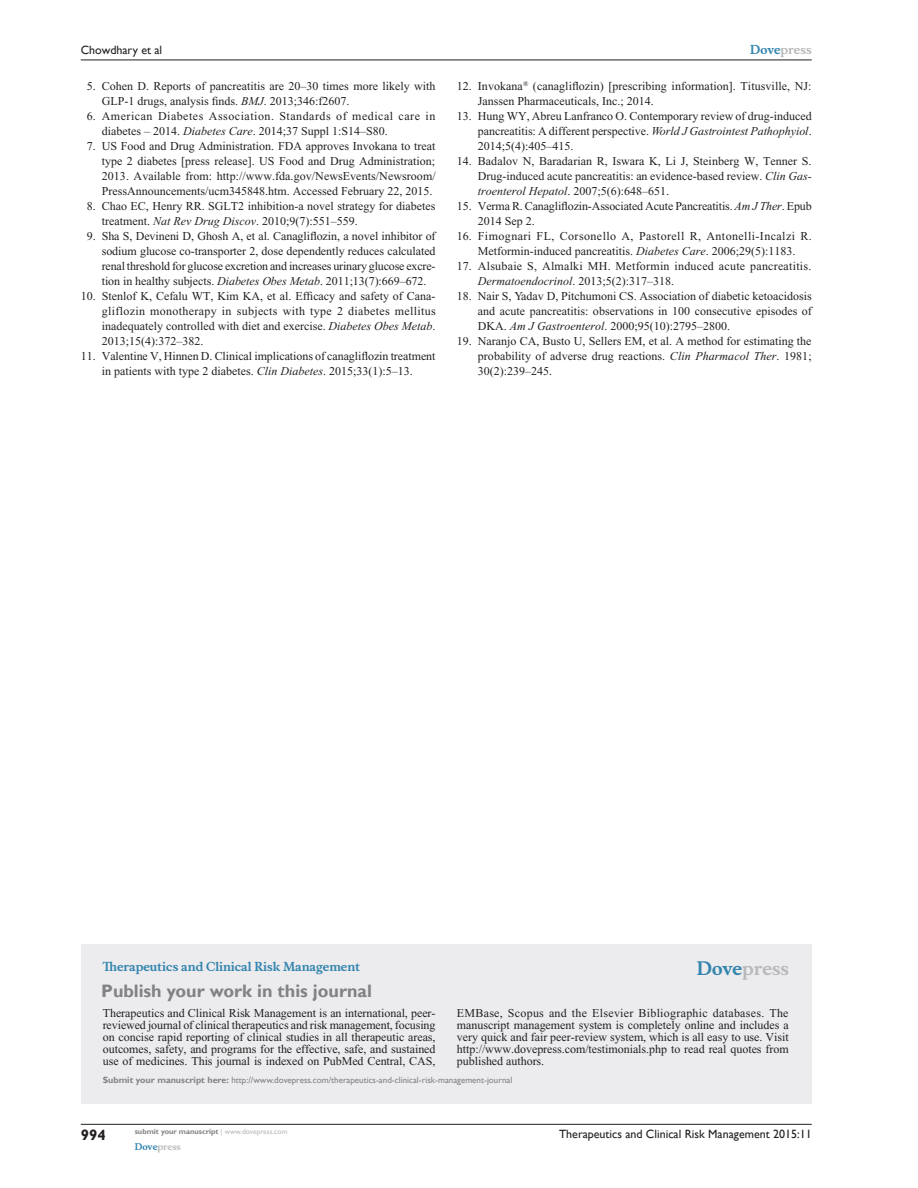
<style>
.page{position:relative;width:918px;height:1188px;background:#fff}
.page>*{position:absolute;margin:0;border:0;box-sizing:border-box;transform-origin:0 0}
.PromBx-H1{font:700 18px "Gill Sans";color:#808285}
.PromBx-Brand{font:700 18px "Musee";color:#b8b9bc}
.t1{font:700 15px "Gill Sans";color:#231f20}
.RefNL2{font:12px/15px "Times New Roman";color:#231f20;text-align:justify}
.PromBx-Tx{font:12px/12px "Times New Roman";letter-spacing:-.005em;color:#231f20;text-align:justify}
.RefNL2-2{font:12px/15px "Times New Roman";letter-spacing:.035em;color:#231f20;text-align:center}
.RefNL2-3{font:12px/15px "Times New Roman";letter-spacing:.04em;color:#231f20}
.RefNL2-4{font:12px/15px "Times New Roman";letter-spacing:.02em;color:#231f20}
.t2{font:12px "Gill Sans";color:#231f20}
.PromBx-JrnlName{font:700 12px "Musee";color:#3485ae}
.t3{font:700 12px "Musee";color:#b8b9bc}
.PromBx-SubmitMssWebA{font:9px "Gill Sans";color:#808285}
.t4{font:700 9px "Musee";color:#b8b9bc}
.t5{font:700 7.5px "Gill Sans";color:#808285}
.s1{font-style:italic}
.s2{color:#3485ae}
.s3{font-weight:700}
.s4{font-weight:400;color:#b8b9bc}
</style>
<div class="page">
<div style="left:81px;top:944px;width:731px;height:159px;background:#ececee"></div>
<hr style="left:81px;top:1124px;width:731px;height:1px;background:#231f20">
<hr style="left:81px;top:60px;width:731px;height:1px;background:#231f20">
<p class="t2" style="left:81px;top:43px;width:83px">Chowdhary et al</p>
<p class="RefNL2" style="left:102px;top:79px;width:335px;text-indent:-15px">5. Cohen D. Reports of pancreatitis are 20–30 times more likely with<br>GLP-1 drugs, analysis finds. <span class="s1">BMJ</span>. 2013;346:f2607.</p>
<p class="RefNL2-3" style="left:102px;top:109px;width:335px;text-indent:-15px">6. American Diabetes Association. Standards of medical care in diabetes – 2014. <span class="s1">Diabetes Care</span>. 2014;37 Suppl 1:S14–S80.</p>
<p class="RefNL2" style="left:102px;top:139px;width:335px;text-indent:-15px">7. US Food and Drug Administration. FDA approves Invokana to treat type 2 diabetes [press release]. US Food and Drug Administration; 2013. Available from: http://www.fda.gov/NewsEvents/Newsroom/ PressAnnouncements/ucm345848.htm. Accessed February 22, 2015.</p>
<p class="RefNL2" style="left:102px;top:199px;width:335px;text-indent:-15px">8. Chao EC, Henry RR. SGLT2 inhibition-a novel strategy for diabetes treatment. <span class="s1">Nat Rev Drug Discov</span>. 2010;9(7):551–559.</p>
<p class="RefNL2" style="left:102px;top:229px;width:335px;text-indent:-15px">9. Sha S, Devineni D, Ghosh A, et al. Canagliflozin, a novel inhibitor of sodium glucose co-transporter 2, dose dependently reduces calculated renal threshold for glucose excretion and increases urinary glucose excre&shy;tion in healthy subjects. <span class="s1">Diabetes Obes Metab</span>. 2011;13(7):669–672.</p>
<p class="RefNL2" style="left:102px;top:289px;width:336px;text-indent:-21px">10. Stenlof K, Cefalu WT, Kim KA, et al. Efficacy and safety of Cana&shy;gliflozin monotherapy in subjects with type 2 diabetes mellitus inadequately controlled with diet and exercise. <span class="s1">Diabetes Obes Metab</span>.<br>2013;15(4):372–382.</p>
<p class="RefNL2" style="left:81px;top:349px;width:356px;text-align:center">11. Valentine V, Hinnen D. Clinical implications of canagliflozin treatment in patients with type 2 diabetes. <span class="s1">Clin Diabetes</span>. 2015;33(1):5–13.</p>
<p class="t3" style="left:750px;top:43px;width:63px"><span class="s2">Dove</span>press</p>
<p class="RefNL2" style="left:478px;top:79px;width:335px;text-indent:-21px">12. Invokana<sup>®</sup> (canagliflozin) [prescribing information]. Titusville, NJ:<br>Janssen Pharmaceuticals, Inc.; 2014.</p>
<p class="RefNL2" style="left:478px;top:109px;width:335px;text-indent:-21px">13. Hung WY, Abreu Lanfranco O. Contemporary review of drug-induced pancreatitis: A different perspective. <span class="s1">World J Gastrointest Pathophyiol</span>.<br>2014;5(4):405–415.</p>
<p class="RefNL2" style="left:478px;top:154px;width:335px;text-indent:-21px">14. Badalov N, Baradarian R, Iswara K, Li J, Steinberg W, Tenner S.<br>Drug-induced acute pancreatitis: an evidence-based review. <span class="s1">Clin Gas&shy;troenterol Hepatol</span>. 2007;5(6):648–651.</p>
<p class="RefNL2" style="left:478px;top:199px;width:335px;text-indent:-21px">15. Verma R. Canagliflozin-Associated Acute Pancreatitis. <span class="s1">Am J Ther</span>. Epub<br>2014 Sep 2.</p>
<p class="RefNL2-2" style="left:457px;top:229px;width:357px">16. Fimognari FL, Corsonello A, Pastorell R, Antonelli-Incalzi R.<br>Metformin-induced pancreatitis. <span class="s1">Diabetes Care</span>. 2006;29(5):1183.</p>
<p class="RefNL2-4" style="left:478px;top:259px;width:335px;text-indent:-21px">17. Alsubaie S, Almalki MH. Metformin induced acute pancreatitis.<br><span class="s1">Dermatoendocrinol</span>. 2013;5(2):317–318.</p>
<p class="RefNL2" style="left:478px;top:289px;width:336px;text-indent:-21px">18. Nair S, Yadav D, Pitchumoni CS. Association of diabetic ketoacidosis and acute pancreatitis: observations in 100 consecutive episodes of DKA. <span class="s1">Am J Gastroenterol</span>. 2000;95(10):2795–2800.</p>
<p class="RefNL2" style="left:478px;top:334px;width:335px;text-indent:-21px">19. Naranjo CA, Busto U, Sellers EM, et al. A method for estimating the probability of adverse drug reactions. <span class="s1">Clin Pharmacol Ther</span>. 1981; 30(2):239–245.</p>
<p class="PromBx-JrnlName" style="left:103px;top:959px;width:259px">Therapeutics and Clinical Risk Management</p>
<p class="PromBx-H1" style="left:101px;top:980px;width:272px">Publish your work in this journal</p>
<p class="PromBx-Brand" style="left:697px;top:958px;width:94px"><span class="s2">Dove</span>press</p>
<p class="PromBx-Tx" style="left:103px;top:1007px;width:334px">Therapeutics and Clinical Risk Management is an international, peer&shy;reviewed journal of clinical therapeutics and risk management, focusing on concise rapid reporting of clinical studies in all therapeutic areas, outcomes, safety, and programs for the effective, safe, and sustained use of medicines. This journal is indexed on PubMed Central, CAS,</p>
<p class="PromBx-Tx" style="left:457px;top:1007px;width:333px">EMBase, Scopus and the Elsevier Bibliographic databases. The manuscript management system is completely online and includes a very quick and fair peer-review system, which is all easy to use. Visit http://www.dovepress.com/testimonials.php to read real quotes from published authors.</p>
<p class="PromBx-SubmitMssWebA" style="left:103px;top:1075px;width:411px"><span class="s3">Submit your manuscript here:</span> http://www.dovepress.com/therapeutics-and-clinical-risk-management-journal</p>
<p class="t1" style="left:81px;top:1126px;width:26px">994</p>
<p class="t5" style="left:135px;top:1127px;width:154px">submit your manuscript <span class="s4">| www.dovepress.com</span></p>
<p class="t4" style="left:135px;top:1141px;width:48px"><span class="s2">Dove</span>press</p>
<p class="t2" style="left:559px;top:1127px;width:254px">Therapeutics and Clinical Risk Management 2015:11</p>
</div>
